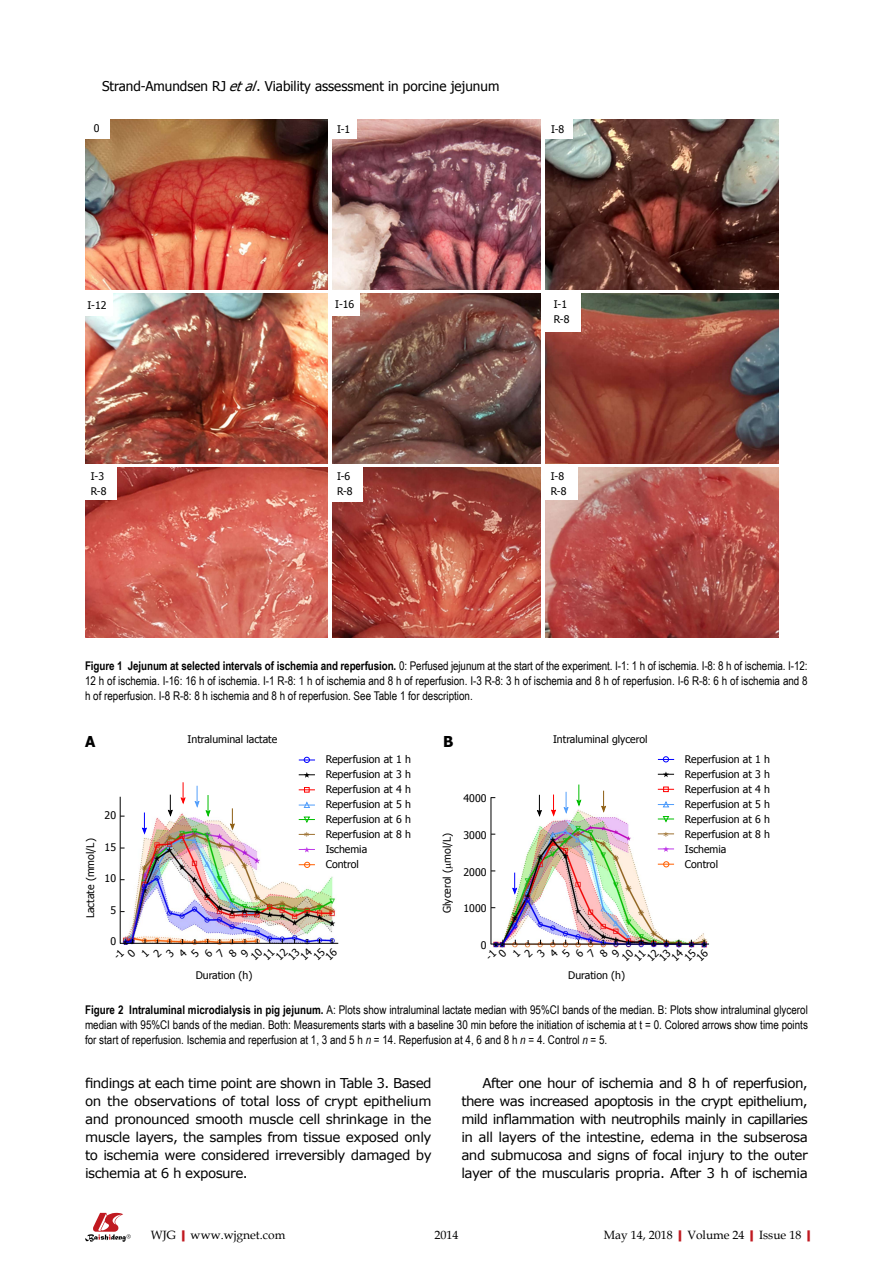
<style>
.page{position:relative;width:893px;height:1263px;background:#fff}
.page>*{position:absolute;margin:0;border:0;box-sizing:border-box;transform-origin:0 0}
.t1{font:700 15px "Tahoma";color:#000}
.t2{font:13.5px/18px "Verdana";letter-spacing:-.04em;color:#000;text-align:justify}
.t3{font:13.5px "Tahoma";color:#000}
.t4{font:12px/15px "Arial Narrow";color:#000;text-align:justify}
.t5{font:12px "Book Antiqua";color:#000}
.t6{font:10.5px/15px "Tahoma";color:#000}
.t7{font:10.5px "Tahoma";color:#9e7232}
.s1{font-style:italic}
.s2{font-weight:700}
.s3{font-weight:700;color:#c01920}
</style>
<div class="page">
<svg style="left:85px;top:1213px;width:46px;height:29px"></svg>
<img style="left:545px;top:468px;width:234px;height:170px">
<div style="left:545px;top:468px;width:32px;height:32px;background:#fff"></div>
<img style="left:332px;top:468px;width:209px;height:170px">
<div style="left:332px;top:468px;width:31px;height:34px;background:#fff"></div>
<img style="left:85px;top:468px;width:243px;height:170px">
<div style="left:85px;top:468px;width:31px;height:32px;background:#fff"></div>
<img style="left:545px;top:293px;width:234px;height:170px">
<div style="left:545px;top:293px;width:36px;height:39px;background:#fff"></div>
<img style="left:332px;top:293px;width:209px;height:170px">
<div style="left:332px;top:293px;width:28px;height:23px;background:#fff"></div>
<img style="left:85px;top:293px;width:243px;height:170px">
<div style="left:85px;top:293px;width:28px;height:23px;background:#fff"></div>
<img style="left:545px;top:119px;width:234px;height:170px">
<div style="left:545px;top:119px;width:28px;height:20px;background:#fff"></div>
<img style="left:332px;top:119px;width:209px;height:170px">
<div style="left:332px;top:119px;width:25px;height:19px;background:#fff"></div>
<img style="left:85px;top:119px;width:243px;height:170px">
<div style="left:85px;top:119px;width:25px;height:20px;background:#fff"></div>
<img style="left:122px;top:797px;width:214px;height:142px">
<img style="left:493px;top:809px;width:214px;height:131px">
<hr style="left:491px;top:797px;width:1px;height:147px;background:#000">
<svg style="left:658px;top:756px;width:16px;height:6px"></svg>
<svg style="left:658px;top:787px;width:16px;height:5px"></svg>
<svg style="left:658px;top:816px;width:16px;height:6px"></svg>
<svg style="left:658px;top:801px;width:16px;height:6px"></svg>
<svg style="left:658px;top:861px;width:16px;height:6px"></svg>
<svg style="left:658px;top:834px;width:16px;height:1px"></svg>
<svg style="left:658px;top:846px;width:16px;height:6px"></svg>
<svg style="left:658px;top:771px;width:16px;height:6px"></svg>
<hr style="left:120px;top:797px;width:1px;height:146px;background:#000">
<svg style="left:299px;top:757px;width:16px;height:6px"></svg>
<svg style="left:299px;top:787px;width:16px;height:5px"></svg>
<svg style="left:299px;top:817px;width:16px;height:5px"></svg>
<svg style="left:299px;top:802px;width:16px;height:6px"></svg>
<svg style="left:299px;top:862px;width:16px;height:6px"></svg>
<svg style="left:299px;top:834px;width:16px;height:1px"></svg>
<svg style="left:299px;top:847px;width:16px;height:5px"></svg>
<svg style="left:299px;top:772px;width:16px;height:6px"></svg>
<svg style="left:230px;top:808px;width:5px;height:22px"></svg>
<svg style="left:206px;top:795px;width:4px;height:21px"></svg>
<svg style="left:195px;top:786px;width:5px;height:21px"></svg>
<svg style="left:181px;top:782px;width:5px;height:21px"></svg>
<svg style="left:168px;top:795px;width:5px;height:21px"></svg>
<svg style="left:142px;top:812px;width:5px;height:22px"></svg>
<svg style="left:601px;top:791px;width:5px;height:21px"></svg>
<svg style="left:576px;top:784px;width:5px;height:22px"></svg>
<svg style="left:564px;top:792px;width:4px;height:21px"></svg>
<svg style="left:551px;top:794px;width:5px;height:22px"></svg>
<svg style="left:537px;top:795px;width:5px;height:21px"></svg>
<svg style="left:512px;top:873px;width:5px;height:21px"></svg>
<svg style="left:119px;top:939px;width:219px;height:6px"></svg>
<img style="left:490px;top:940px;width:219px;height:8px">
<p class="t3" style="left:102px;top:77px;width:399px">Strand-Amundsen RJ <span class="s1">etal</span>. Viability assessment in porcine jejunum</p>
<p class="t6" style="left:94px;top:120px;width:7px">0</p>
<p class="t6" style="left:337px;top:121px;width:15px">I-1</p>
<p class="t6" style="left:551px;top:121px;width:15px">I-8</p>
<p class="t6" style="left:87px;top:297px;width:21px">I-12</p>
<p class="t6" style="left:335px;top:296px;width:21px">I-16</p>
<p class="t6" style="left:554px;top:296px;width:17px">I-1<br>R-8</p>
<p class="t6" style="left:91px;top:469px;width:17px">I-3<br>R-8</p>
<p class="t6" style="left:337px;top:468px;width:17px">I-6<br>R-8</p>
<p class="t6" style="left:551px;top:468px;width:17px">I-8<br>R-8</p>
<p class="t4" style="left:85px;top:658px;width:724px"><span class="s2">Figure 1 Jejunum at selected intervals of ischemia and reperfusion.</span> 0: Perfused jejunum at the start of the experiment. I-1: 1 h of ischemia. I-8: 8 h of ischemia. I-12:<br>12 h of ischemia. I-16: 16 h of ischemia. I-1 R-8: 1 h of ischemia and 8 h of reperfusion. I-3 R-8: 3 h of ischemia and 8 h of reperfusion. I-6 R-8: 6 h of ischemia and 8 h of reperfusion. I-8 R-8: 8 h ischemia and 8 h of reperfusion. See Table 1 for description.</p>
<p class="t1" style="left:85px;top:731px;width:12px">A</p>
<p class="t6" style="left:188px;top:731px;width:91px">Intraluminal lactate</p>
<p class="t1" style="left:443px;top:731px;width:12px">B</p>
<p class="t6" style="left:82px;top:918px;width:81px;rotate:-90deg">Lactate (mmol/L)</p>
<p class="t6" style="left:105px;top:807px;width:13px">20</p>
<p class="t6" style="left:105px;top:839px;width:13px">15</p>
<p class="t6" style="left:105px;top:870px;width:13px">10</p>
<p class="t6" style="left:110px;top:902px;width:7px">5</p>
<p class="t6" style="left:110px;top:933px;width:7px">0</p>
<p class="t6" style="left:196px;top:967px;width:58px">Duration (h)</p>
<p class="t7" style="left:304px;top:829px;width:7px">*</p>
<p class="t6" style="left:326px;top:751px;width:87px">Reperfusion at 1 h<br>Reperfusion at 3 h<br>Reperfusion at 4 h<br>Reperfusion at 5 h<br>Reperfusion at 6 h<br>Reperfusion at 8 h<br>Ischemia<br>Control</p>
<p class="t6" style="left:439px;top:913px;width:82px;rotate:-90deg">Glycerol ( mol/L)</p>
<p class="t6" style="left:463px;top:790px;width:24px">4000</p>
<p class="t6" style="left:463px;top:827px;width:24px">3000</p>
<p class="t6" style="left:463px;top:864px;width:24px">2000</p>
<p class="t6" style="left:463px;top:901px;width:24px">1000</p>
<p class="t6" style="left:481px;top:937px;width:7px">0</p>
<p class="t6" style="left:553px;top:731px;width:96px">Intraluminal glycerol</p>
<p class="t7" style="left:663px;top:829px;width:7px">*</p>
<p class="t6" style="left:685px;top:751px;width:87px">Reperfusion at 1 h<br>Reperfusion at 3 h<br>Reperfusion at 4 h<br>Reperfusion at 5 h<br>Reperfusion at 6 h<br>Reperfusion at 8 h<br>Ischemia<br>Control</p>
<p class="t6" style="left:568px;top:967px;width:58px">Duration (h)</p>
<p class="t4" style="left:85px;top:1002px;width:724px"><span class="s2">Figure 2 Intraluminal microdialysis in pig jejunum.</span> A: Plots show intraluminal lactate median with 95%CI bands of the median. B: Plots show intraluminal glycerol median with 95%CI bands of the median. Both: Measurements starts with a baseline 30 min before the initiation of ischemia at t = 0. Colored arrows show time points for start of reperfusion. Ischemia and reperfusion at 1, 3 and 5 h <span class="s1">n</span> = 14. Reperfusion at 4, 6 and 8 h <span class="s1">n</span> = 4. Control <span class="s1">n</span> = 5.</p>
<p class="t2" style="left:85px;top:1074px;width:348px">findings at each time point are shown in table 3. Based on the observations of total loss of crypt epithelium and pronounced smooth muscle cell shrinkage in the muscle layers, the samples from tissue exposed only to ischemia were considered irreversibly damaged by ischemia at 6 h exposure.</p>
<p class="t2" style="left:461px;top:1074px;width:348px;text-indent:21px">After one hour of ischemia and 8 h of reperfusion, there was increased apoptosis in the crypt epithelium, mild inflammation with neutrophils mainly in capillaries in all layers of the intestine, edema in the subserosa and submucosa and signs of focal injury to the outer layer of the muscularis propria. After 3 h of ischemia</p>
<p class="t5" style="left:151px;top:1226px;width:136px">WJG<span class="s3">|</span>www.wjgnet.com</p>
<p class="t5" style="left:434px;top:1226px;width:25px">2014</p>
<p class="t5" style="left:604px;top:1226px;width:214px">May 14, 2018<span class="s3">|</span>Volume 24<span class="s3">|</span>Issue 18<span class="s3">|</span></p>
</div>
